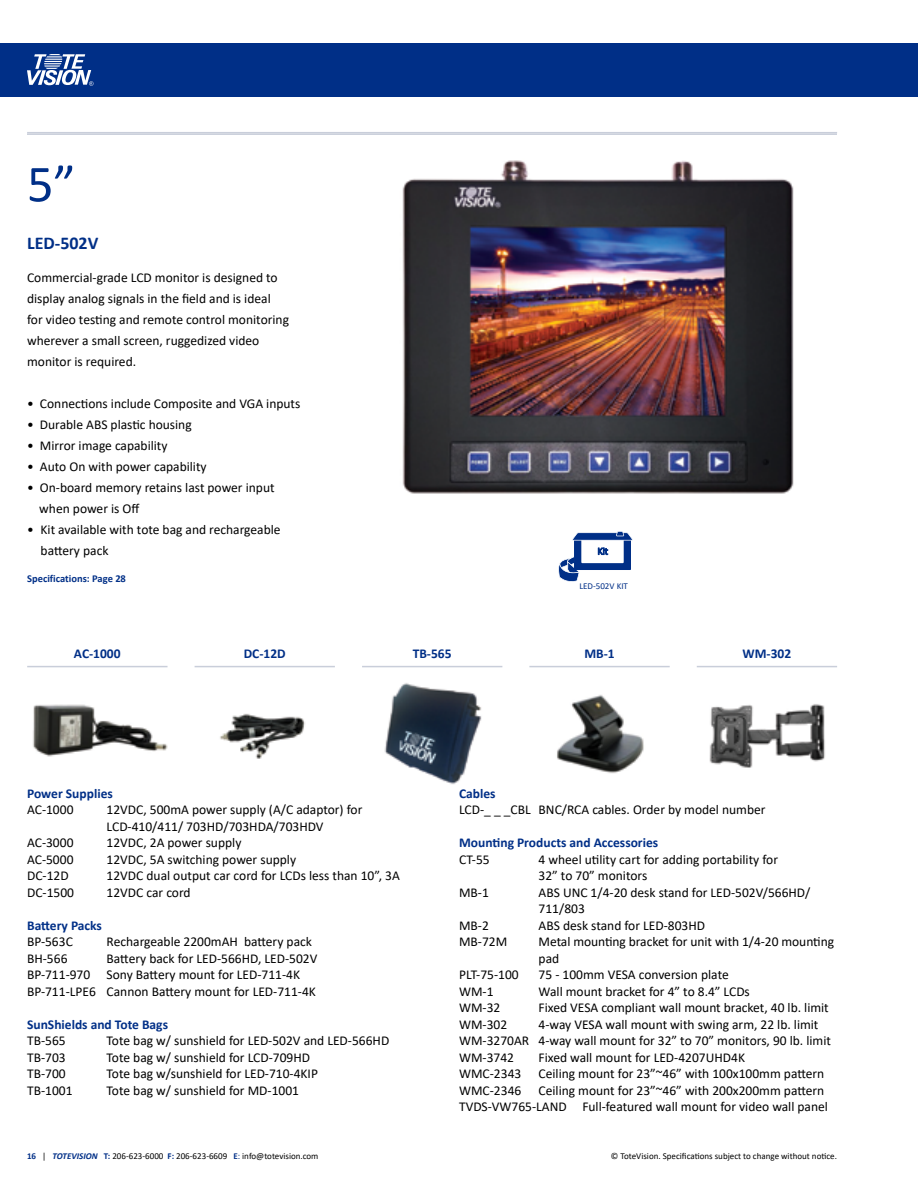
<style>
.page{position:relative;width:918px;height:1188px;background:#fff}
.page>*{position:absolute;margin:0;border:0;box-sizing:border-box;transform-origin:0 0}
.t1{font:52.5px "Calibri";color:#002f87}
.t2{font:700 18px "Calibri";color:#002f87}
.t3{font:13.5px/16.5px "Calibri";color:#000}
.t4{font:700 13.5px "Calibri";color:#002f87}
.t5{font:700 10.5px "Calibri";color:#002f87}
.t6{font:9px "Calibri";color:#000}
.t7{font:9px "Calibri";color:#002f87}
.s1{font-weight:700;color:#002f87}
.s2{font-weight:700;font-style:italic;color:#002f87}
.s3{color:#002f87}
</style>
<div class="page">
<div style="left:0;top:43px;width:918px;height:54px;background:#002f87"></div>
<svg style="left:27px;top:54px;width:66px;height:32px"></svg>
<hr style="left:27px;top:132px;width:810px;height:1px;background:#c9ceda">
<hr style="left:27px;top:133px;width:810px;height:2px;background:#c9ceda">
<img style="left:402px;top:160px;width:392px;height:334px">
<svg style="left:558px;top:531px;width:75px;height:51px"></svg>
<hr style="left:27px;top:666px;width:141px;height:1px;background:#c9ceda">
<hr style="left:195px;top:666px;width:140px;height:1px;background:#c9ceda">
<hr style="left:362px;top:666px;width:140px;height:1px;background:#c9ceda">
<hr style="left:529px;top:666px;width:141px;height:1px;background:#c9ceda">
<hr style="left:697px;top:666px;width:140px;height:1px;background:#c9ceda">
<img style="left:33px;top:704px;width:135px;height:53px">
<img style="left:384px;top:683px;width:98px;height:102px">
<img style="left:557px;top:695px;width:87px;height:79px">
<img style="left:220px;top:713px;width:85px;height:46px">
<img style="left:709px;top:704px;width:116px;height:64px">
<h1 class="t1" style="left:27px;top:148px;width:50px">5”</h1>
<h2 class="t2" style="left:27px;top:231px;width:73px">LED-502V</h2>
<p class="t3" style="left:27px;top:267px;width:263px;line-height:21px">Commercial-grade LCD monitor is designed to display analog signals in the field and is ideal for video testing and remote control monitoring wherever a small screen, ruggedized video monitor is required.</p>
<p class="t3" style="left:27px;top:395px;width:275px">• Connections include Composite and VGA inputs</p>
<p class="t3" style="left:27px;top:416px;width:166px">• Durable ABS plastic housing</p>
<p class="t3" style="left:27px;top:437px;width:142px">• Mirror image capability</p>
<p class="t3" style="left:27px;top:458px;width:181px">• Auto On with power capability</p>
<p class="t3" style="left:39px;top:477px;width:237px;line-height:21px;text-indent:-12px">• On-board memory retains last power input when power is Off</p>
<p class="t3" style="left:41px;top:519px;width:242px;line-height:21px;text-indent:-14px">• Kit available with tote bag and rechargeable battery pack</p>
<p class="t5" style="left:27px;top:571px;width:100px">Specifications: Page 28</p>
<p class="t7" style="left:579px;top:580px;width:50px">LED-502V KIT</p>
<p class="t4" style="left:74px;top:644px;width:48px">AC-1000</p>
<p class="t4" style="left:413px;top:644px;width:40px">TB-565</p>
<p class="t4" style="left:584px;top:644px;width:32px">MB-1</p>
<p class="t4" style="left:743px;top:644px;width:50px">WM-302</p>
<p class="t4" style="left:244px;top:644px;width:43px">DC-12D</p>
<p class="t4" style="left:27px;top:784px;width:87px">Power Supplies</p>
<p class="t3" style="left:27px;top:801px;width:48px">AC-1000</p>
<p class="t3" style="left:107px;top:801px;width:257px">12VDC, 500mA power supply (A/C adaptor) for<br>LCD-410/411/ 703HD/703HDA/703HDV</p>
<p class="t3" style="left:27px;top:834px;width:48px">AC-3000</p>
<p class="t3" style="left:107px;top:834px;width:136px">12VDC, 2A power supply</p>
<p class="t3" style="left:27px;top:851px;width:48px">AC-5000</p>
<p class="t3" style="left:107px;top:851px;width:191px">12VDC, 5A switching power supply</p>
<p class="t3" style="left:27px;top:867px;width:43px">DC-12D</p>
<p class="t3" style="left:107px;top:867px;width:295px">12VDC dual output car cord for LCDs less than 10”, 3A</p>
<p class="t3" style="left:27px;top:884px;width:49px">DC-1500</p>
<p class="t3" style="left:107px;top:884px;width:86px">12VDC car cord</p>
<p class="t4" style="left:27px;top:916px;width:76px">Battery Packs</p>
<p class="t3" style="left:27px;top:933px;width:47px">BP-563C</p>
<p class="t3" style="left:107px;top:933px;width:207px">Rechargeable 2200mAH battery pack</p>
<p class="t3" style="left:27px;top:950px;width:42px">BH-566</p>
<p class="t3" style="left:27px;top:950px;width:292px;text-indent:80px">Battery back for LED-566HD, LED-502V<br>BP-711-970 Sony Battery mount for LED-711-4K<br>BP-711-LPE6 Cannon Battery mount for LED-711-4K</p>
<p class="t4" style="left:27px;top:1015px;width:142px">SunShields and Tote Bags</p>
<p class="t3" style="left:27px;top:1032px;width:40px">TB-565</p>
<p class="t3" style="left:107px;top:1032px;width:284px">Tote bag w/ sunshield for LED-502V and LED-566HD</p>
<p class="t3" style="left:27px;top:1049px;width:40px">TB-703</p>
<p class="t3" style="left:107px;top:1049px;width:205px">Tote bag w/ sunshield for LCD-709HD</p>
<p class="t3" style="left:27px;top:1065px;width:40px">TB-700</p>
<p class="t3" style="left:107px;top:1065px;width:213px">Tote bag w/sunshield for LED-710-4KIP</p>
<p class="t3" style="left:27px;top:1082px;width:47px">TB-1001</p>
<p class="t3" style="left:107px;top:1082px;width:194px">Tote bag w/ sunshield for MD-1001</p>
<p class="t4" style="left:459px;top:784px;width:38px">Cables</p>
<p class="t3" style="left:459px;top:801px;width:308px">LCD-_ _ _CBL BNC/RCA cables. Order by model number</p>
<p class="t4" style="left:459px;top:833px;width:201px">Mounting Products and Accessories</p>
<p class="t3" style="left:459px;top:851px;width:32px">CT-55</p>
<p class="t3" style="left:539px;top:851px;width:241px">4 wheel utility cart for adding portability for<br>32” to 70” monitors</p>
<p class="t3" style="left:459px;top:884px;width:31px">MB-1</p>
<p class="t3" style="left:539px;top:884px;width:273px">ABS UNC 1/4-20 desk stand for LED-502V/566HD/<br>711/803</p>
<p class="t3" style="left:459px;top:917px;width:31px">MB-2</p>
<p class="t3" style="left:539px;top:917px;width:168px">ABS desk stand for LED-803HD</p>
<p class="t3" style="left:459px;top:933px;width:50px">MB-72M</p>
<p class="t3" style="left:539px;top:933px;width:297px">Metal mounting bracket for unit with 1/4-20 mounting pad</p>
<p class="t3" style="left:459px;top:966px;width:61px">PLT-75-100</p>
<p class="t3" style="left:539px;top:966px;width:192px">75 - 100mm VESA conversion plate</p>
<p class="t3" style="left:459px;top:983px;width:36px">WM-1</p>
<p class="t3" style="left:539px;top:983px;width:213px">Wall mount bracket for 4” to 8.4” LCDs</p>
<p class="t3" style="left:459px;top:999px;width:43px">WM-32</p>
<p class="t3" style="left:539px;top:999px;width:292px">Fixed VESA compliant wall mount bracket, 40 lb. limit</p>
<p class="t3" style="left:459px;top:1016px;width:50px">WM-302</p>
<p class="t3" style="left:459px;top:1016px;width:373px;text-indent:80px">4-way VESA wall mount with swing arm, 22 lb. limit<br>WM-3270AR 4-way wall mount for 32” to 70” monitors, 90 lb. limit<br>WM-3742</p>
<p class="t3" style="left:539px;top:1049px;width:208px">Fixed wall mount for LED-4207UHD4K</p>
<p class="t3" style="left:459px;top:1065px;width:64px">WMC-2343</p>
<p class="t3" style="left:539px;top:1065px;width:287px">Ceiling mount for 23”~46” with 100x100mm pattern</p>
<p class="t3" style="left:459px;top:1082px;width:64px">WMC-2346</p>
<p class="t3" style="left:459px;top:1082px;width:370px;text-align:right">Ceiling mount for 23”~46” with 200x200mm pattern<br>TVDS-VW765-LAND Full-featured wall mount for video wall panel</p>
<p class="t6" style="left:27px;top:1150px;width:293px"><span class="s1">16</span> | <span class="s2">TOTEVISION</span> <span class="s1">T:</span> 206-623-6000 <span class="s1">F:</span> 206-623-6609 <span class="s1">E</span><span class="s3">:</span> info@totevision.com</p>
<p class="t6" style="left:611px;top:1150px;width:228px">© ToteVision. Specifications subject to change without notice.</p>
</div>
